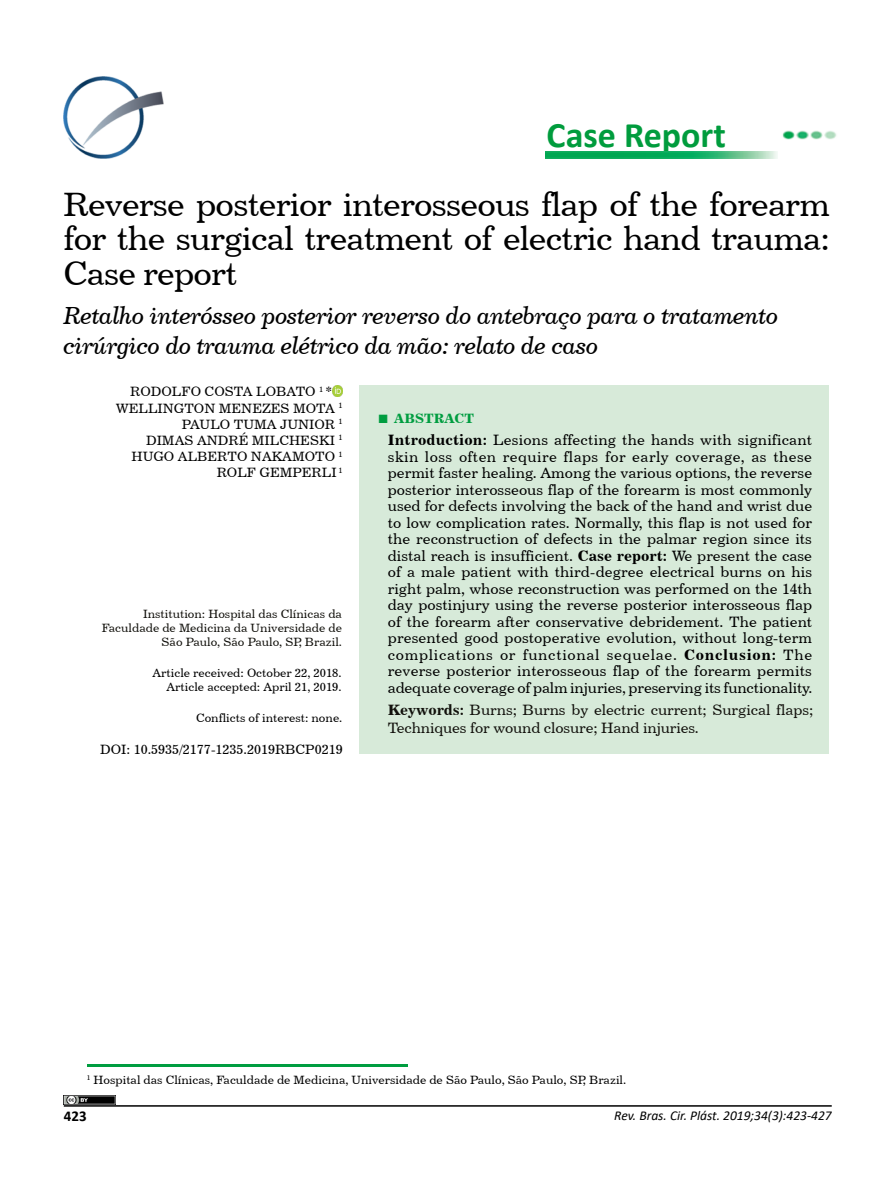
<style>
.page{position:relative;width:893px;height:1191px;background:#fff}
.page>*{position:absolute;margin:0;border:0;box-sizing:border-box;transform-origin:0 0}
.t1{font:700 36px "Calibri";color:#009c3d}
.t2{font:33.75px/34.5px "Century 731 BT Roman A";letter-spacing:-.025em;color:#000;text-align:justify}
.t3{font:24.75px/29.7px "Century 731 BT Italic A";letter-spacing:-.025em;color:#000}
.t4{font:15px/16.5px "Century 731 BT Roman A";letter-spacing:-.01em;color:#000;text-align:justify}
.t5{font:15px/18px "Century 731 BT Roman A";letter-spacing:-.005em;color:#12110c}
.t6{font:700 15px "Calibri";color:#000}
.t7{font:13.5px "Century 731 BT Roman A";color:#000}
.t8{font:italic 13.5px "Calibri";color:#000}
.t9{font:13.5px "Century 731 BT Bold A";color:#009d40}
.t10{font:12px/14.4px "Century 731 BT Roman A";color:#000;text-align:right}
.t11{font:12px/14.4px "Century 731 BT Roman A";color:#12110c;text-align:right}
.s1{font-family:"Times New Roman";font-weight:700;font-size:18px}
.s2{font-family:"Century 731 BT Bold A"}
</style>
<div class="page">
<hr style="left:64px;top:1105px;width:768px;height:1px;background:#000">
<svg style="left:332px;top:386px;width:11px;height:10px"></svg>
<img style="left:63px;top:77px;width:101px;height:82px">
<hr style="left:87px;top:1064px;width:320px;height:2px;background:#009d40">
<img style="left:64px;top:1095px;width:51px;height:9px">
<img style="left:782px;top:130px;width:55px;height:10px">
<img style="left:546px;top:151px;width:232px;height:8px">
<div style="left:359px;top:386px;width:470px;height:368px;background:#d7ead9"></div>
<h1 class="t1" style="left:547px;top:110px;width:181px">Case Report</h1>
<h2 class="t2" style="left:63px;top:186px;width:768px">Reverse posterior interosseous flap of the forearm for the surgical treatment of electric hand trauma:<br>Case report</h2>
<h3 class="t3" style="left:63px;top:300px;width:717px">Retalho interósseo posterior reverso do antebraço para o tratamento cirúrgico do trauma elétrico da mão: relato de caso</h3>
<p class="t7" style="left:130px;top:383px;width:203px">RODOLFO COSTA LOBATO <sup>1</sup> *</p>
<p class="t7" style="left:116px;top:399px;width:229px">WELLINGTON MENEZES MOTA <sup>1</sup></p>
<p class="t7" style="left:182px;top:416px;width:162px">PAULO TUMA JUNIOR <sup>1</sup></p>
<p class="t7" style="left:146px;top:432px;width:198px">DIMAS ANDRÉ MILCHESKI <sup>1</sup></p>
<p class="t7" style="left:131px;top:448px;width:213px">HUGO ALBERTO NAKAMOTO <sup>1</sup></p>
<p class="t7" style="left:217px;top:464px;width:128px">ROLF GEMPERLI <sup>1</sup></p>
<p class="t11" style="left:102px;top:606px;width:242px">Institution: Hospital das Clínicas da<br>Faculdade de Medicina da Universidade de<br>São Paulo, São Paulo, SP, Brazil.</p>
<p class="t10" style="left:152px;top:665px;width:191px">Article received: October 22, 2018.<br>Article accepted: April 21, 2019.</p>
<p class="t10" style="left:196px;top:710px;width:148px">Conflicts of interest: none.</p>
<p class="t7" style="left:100px;top:741px;width:244px">DOI: 10.5935/2177-1235.2019RBCP0219</p>
<p class="t9" style="left:378px;top:410px;width:98px"><span class="s1">■</span> ABSTRACT</p>
<p class="t4" style="left:388px;top:431px;width:426px"><span class="s2">Introduction:</span> Lesions affecting the hands with significant skin loss often require flaps for early coverage, as these permit faster healing. Among the various options, the reverse posterior interosseous flap of the forearm is most commonly used for defects involving the back of the hand and wrist due to low complication rates. Normally, this flap is not used for the reconstruction of defects in the palmar region since its distal reach is insufficient. <span class="s2">Case report:</span> We present the case of a male patient with third-degree electrical burns on his right palm, whose reconstruction was performed on the 14th day postinjury using the reverse posterior interosseous flap of the forearm after conservative debridement. The patient presented good postoperative evolution, without long-term complications or functional sequelae. <span class="s2">Conclusion:</span> The reverse posterior interosseous flap of the forearm permits adequate coverage of palm injuries, preserving its functionality.</p>
<p class="t5" style="left:388px;top:700px;width:427px"><span class="s2">Keywords:</span> Burns; Burns by electric current; Surgical flaps;<br>Techniques for wound closure; Hand injuries.</p>
<p class="t10" style="left:87px;top:1072px;width:541px"><sup>1</sup> Hospital das Clínicas, Faculdade de Medicina, Universidade de São Paulo, São Paulo, SP, Brazil.</p>
<p class="t6" style="left:64px;top:1105px;width:24px">423</p>
<p class="t8" style="left:614px;top:1106px;width:219px">Rev. Bras. Cir. Plást. 2019;34(3):423-427</p>
</div>
